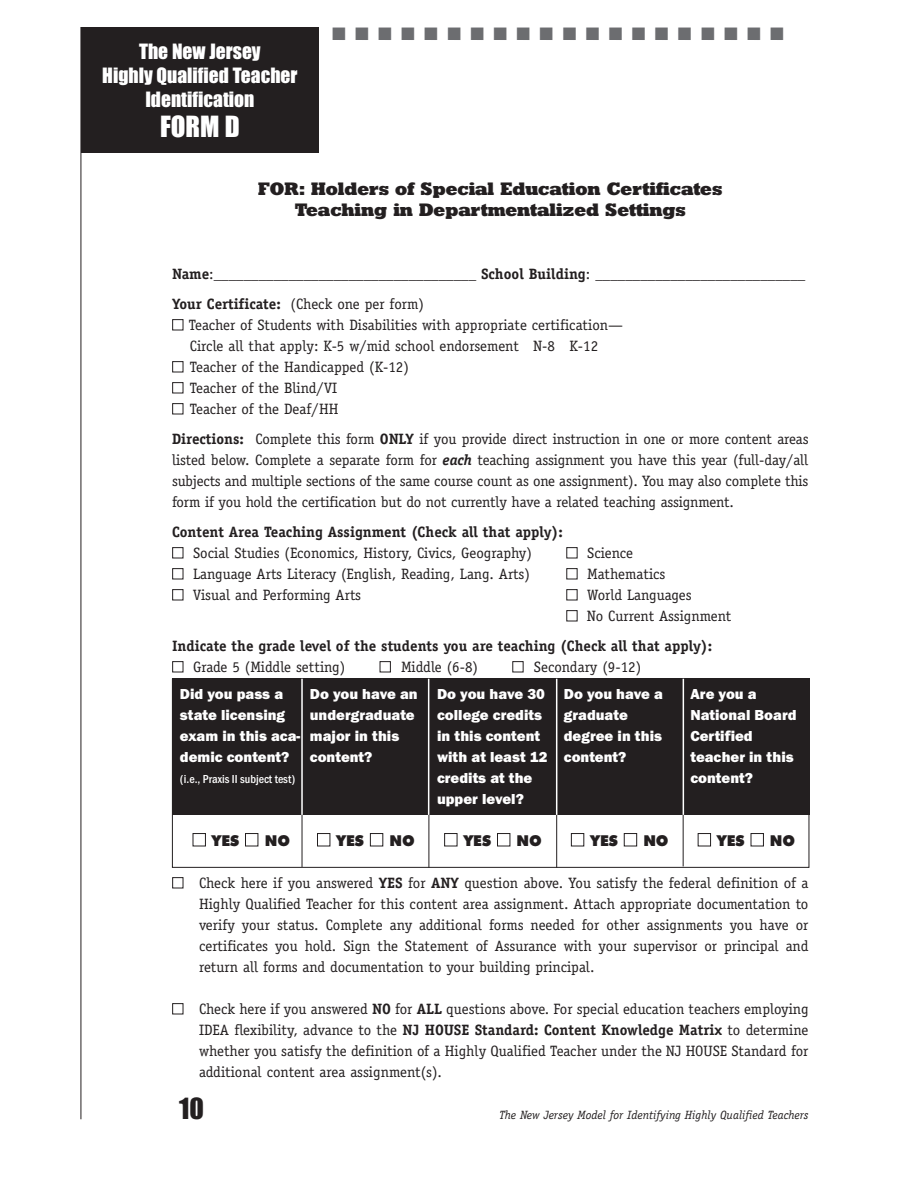
<style>
.page{position:relative;width:918px;height:1188px;background:#fff}
.page>*{position:absolute;margin:0;border:0;box-sizing:border-box;transform-origin:0 0}
.t1{font:27px "Impact";color:#fff}
.t2{font:27px "Impact";color:#231f20}
.t3{font:19.5px/24px "Impact";color:#fff;text-align:center}
.t4{font:18px/21px "Geometric Slab 712 BT Extra Bold A";color:#231f20;text-align:center}
.t5{font:18px "Zapf Dingbats";color:#6c6d70}
.t6{font:15px/21px "Officina Serif";color:#231f20;text-align:justify}
.t7{font:800 15px/21px "Franklin Gothic H";color:#fff}
.t8{font:700 15px/30px "Officina Serif";color:#231f20}
.t9{font:700 expanded 15px "Futuri SW";color:#231f20}
.t10{font:italic 12px "Officina Serif";color:#231f20}
.t11{font:700 12px "Franklin Gothic Cond";color:#fff}
.s1{font-weight:700}
.s2{color:#fff}
.s3{font-weight:700;font-style:italic}
.s4{font-weight:400}
</style>
<div class="page">
<div style="left:81px;top:27px;width:237px;height:126px;background:#231f20"></div>
<hr style="left:81px;top:27px;width:1px;height:1092px;background:#231f20">
<hr style="left:318px;top:27px;width:1px;height:126px;background:#231f20">
<div style="left:172px;top:679px;width:637px;height:136px;background:#231f20"></div>
<div style="left:172px;top:679px;width:637px;height:189px;border:1px solid #231f20"></div>
<hr style="left:301px;top:679px;width:2px;height:136px;background:#fff">
<hr style="left:428px;top:679px;width:1px;height:136px;background:#fff">
<hr style="left:556px;top:679px;width:1px;height:136px;background:#fff">
<hr style="left:683px;top:679px;width:1px;height:136px;background:#fff">
<hr style="left:302px;top:815px;width:1px;height:52px;background:#231f20">
<hr style="left:429px;top:815px;width:1px;height:53px;background:#231f20">
<hr style="left:556px;top:815px;width:1px;height:53px;background:#231f20">
<hr style="left:683px;top:815px;width:1px;height:51px;background:#231f20">
<h2 class="t3" style="left:102px;top:40px;width:197px">The New Jersey<br>Highly Qualified Teacher<br>Identification</h2>
<h1 class="t1" style="left:160px;top:112px;width:81px">FORM D</h1>
<p class="t5" style="left:332px;top:23px;width:453px">■■■■■■■■■■■■■■■■■■■■</p>
<p class="t4" style="left:258px;top:180px;width:466px">FOR: Holders of Special Education Certificates<br>Teaching in Departmentalized Settings</p>
<p class="t6" style="left:172px;top:259px;width:635px;line-height:30px"><span class="s1">Name</span>:___________________________________ <span class="s1">School Building</span>: ____________________________<br><span class="s1">Your Certificate:</span> (Check one per form)</p>
<p class="t6" style="left:172px;top:314px;width:453px;text-align:center"><span class="s2">■</span> Teacher of Students with Disabilities with appropriate certification—<br>Circle all that apply: K-5 w/mid school endorsement N-8 K-12</p>
<p class="t6" style="left:172px;top:356px;width:238px"><span class="s2">■</span> Teacher of the Handicapped (K-12)</p>
<p class="t6" style="left:172px;top:377px;width:167px"><span class="s2">■</span> Teacher of the Blind/VI</p>
<p class="t6" style="left:172px;top:394px;width:638px;line-height:30px"><span class="s2">■</span> Teacher of the Deaf/HH<br><span class="s1">Directions:</span> Complete this form <span class="s1">ONLY</span> if you provide direct instruction in one or more content areas</p>
<p class="t6" style="left:172px;top:449px;width:638px">listed below. Complete a separate form for <span class="s3">each</span> teaching assignment you have this year (full-day/all subjects and multiple sections of the same course count as one assignment). You may also complete this form if you hold the certification but do not currently have a related teaching assignment.</p>
<p class="t8" style="left:172px;top:518px;width:392px">Content Area Teaching Assignment (Check all that apply):</p>
<p class="t6" style="left:172px;top:542px;width:361px"><span class="s2">■</span> Social Studies (Economics, History, Civics, Geography)</p>
<p class="t6" style="left:566px;top:542px;width:69px"><span class="s2">■</span> Science</p>
<p class="t6" style="left:172px;top:563px;width:359px"><span class="s2">■</span> Language Arts Literacy (English, Reading, Lang. Arts)</p>
<p class="t6" style="left:566px;top:563px;width:101px"><span class="s2">■</span> Mathematics</p>
<p class="t6" style="left:172px;top:584px;width:190px"><span class="s2">■</span> Visual and Performing Arts</p>
<p class="t6" style="left:566px;top:584px;width:127px"><span class="s2">■</span> World Languages</p>
<p class="t8" style="left:172px;top:602px;width:561px;text-indent:394px"><span class="s2">■</span> <span class="s4">No Current Assignment<br></span>Indicate the grade level of the students you are teaching (Check all that apply):</p>
<p class="t6" style="left:172px;top:656px;width:175px"><span class="s2">■</span> Grade 5 (Middle setting)</p>
<p class="t6" style="left:380px;top:656px;width:100px"><span class="s2">■</span> Middle (6-8)</p>
<p class="t6" style="left:512px;top:656px;width:130px"><span class="s2">■</span> Secondary (9-12)</p>
<p class="t7" style="left:180px;top:683px;width:122px">Did you pass a state licensing exam in this aca&shy;demic content?</p>
<p class="t11" style="left:180px;top:772px;width:117px">(i.e., Praxis II subject test)</p>
<p class="t7" style="left:310px;top:683px;width:109px">Do you have an undergraduate major in this content?</p>
<p class="t9" style="left:192px;top:832px;width:99px"><span class="s2">■</span> YES <span class="s2">■</span> NO</p>
<p class="t9" style="left:317px;top:832px;width:99px"><span class="s2">■</span> YES <span class="s2">■</span> NO</p>
<p class="t7" style="left:437px;top:683px;width:112px">Do you have 30 college credits in this content with at least 12 credits at the upper level?</p>
<p class="t9" style="left:444px;top:832px;width:99px"><span class="s2">■</span> YES <span class="s2">■</span> NO</p>
<p class="t7" style="left:564px;top:683px;width:101px">Do you have a graduate degree in this content?</p>
<p class="t9" style="left:571px;top:832px;width:99px"><span class="s2">■</span> YES <span class="s2">■</span> NO</p>
<p class="t7" style="left:690px;top:683px;width:108px">Are you a<br>National Board<br>Certified teacher in this content?</p>
<p class="t9" style="left:698px;top:832px;width:99px"><span class="s2">■</span> YES <span class="s2">■</span> NO</p>
<p class="t6" style="left:199px;top:872px;width:611px;text-indent:-27px"><span class="s2">■</span> Check here if you answered <span class="s1">YES</span> for <span class="s1">ANY</span> question above. You satisfy the federal definition of a Highly Qualified Teacher for this content area assignment. Attach appropriate documentation to verify your status. Complete any additional forms needed for other assignments you have or certificates you hold. Sign the Statement of Assurance with your supervisor or principal and return all forms and documentation to your building principal.</p>
<p class="t6" style="left:199px;top:998px;width:611px;text-indent:-27px"><span class="s2">■</span> Check here if you answered <span class="s1">NO</span> for <span class="s1">ALL</span> questions above. For special education teachers employing IDEA flexibility, advance to the <span class="s1">NJ HOUSE Standard: Content Knowledge Matrix</span> to determine whether you satisfy the definition of a Highly Qualified Teacher under the NJ HOUSE Standard for additional content area assignment(s).</p>
<h1 class="t2" style="left:179px;top:1094px;width:26px">10</h1>
<p class="t10" style="left:500px;top:1108px;width:310px">The New Jersey Model for Identifying Highly Qualified Teachers</p>
</div>
